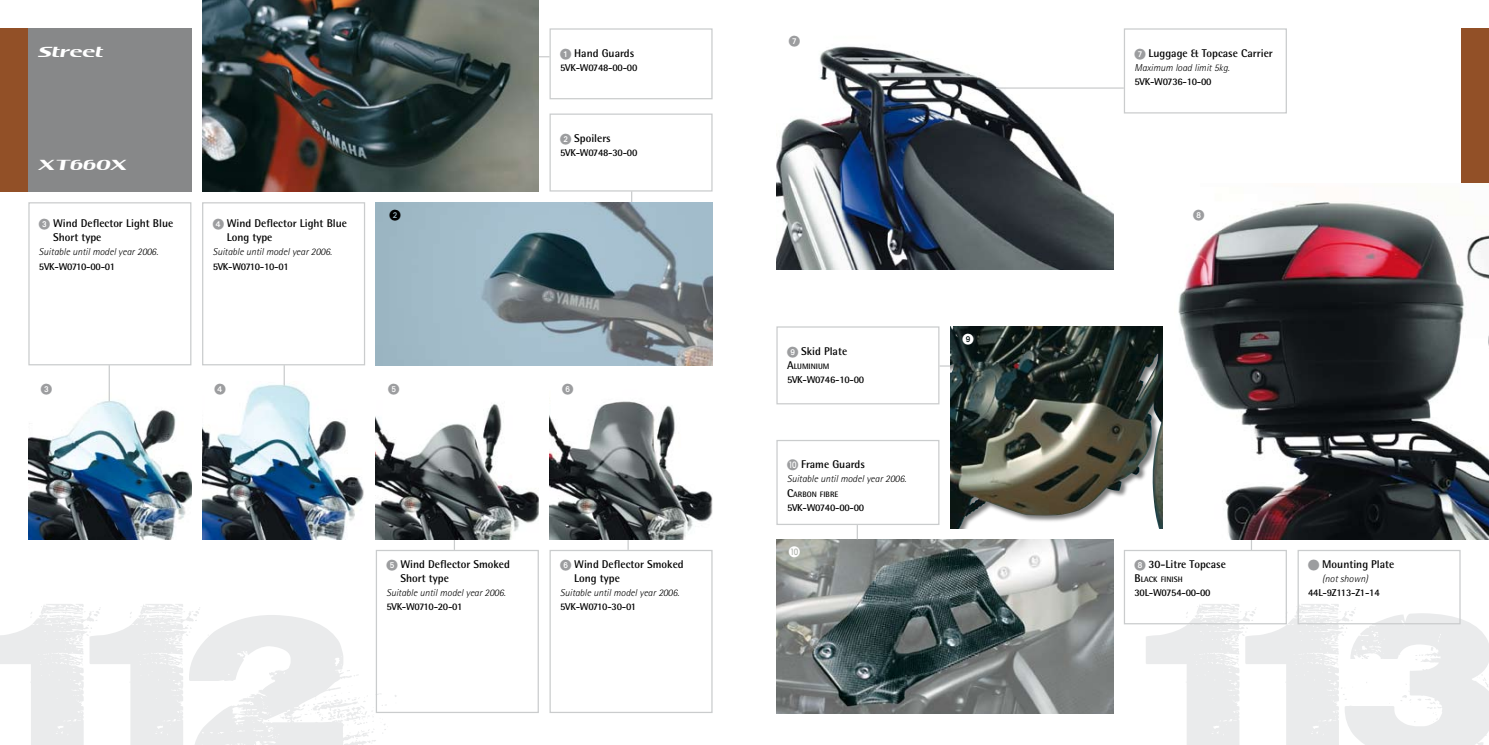
<style>
.page{position:relative;width:1489px;height:745px;background:#fff}
.page>*{position:absolute;margin:0;border:0;box-sizing:border-box;transform-origin:0 0}
.t1{font:225px "Epo XY histo Ry";color:#eaebec}
.t2{font:12.5px "Koolhoven One Zero One";letter-spacing:.05em;color:#fff}
.t3{font:700 11.25px/14.1px "Rotis Semi Sans";color:#000}
.t4{font:11.25px "European Pi One";color:#9c9d9f}
.t5{font:11.25px "European Pi One";color:#fff}
.t6{font:11.25px "European Pi One";color:#000}
.t7{font:italic 300 10px "Rotis Semi Sans";color:#000}
.t8{font:700 10px "Rotis Semi Sans";letter-spacing:-.025em;color:#000}
.t9{font:700 10px "Rotis Semi Sans";letter-spacing:-.045em;color:#000}
.t10{font:700 7.88px "Rotis Semi Sans";color:#000}
.s1{font-family:"European Pi One";font-weight:400;color:#9c9d9f}
.s2{font-size:11.25px}
</style>
<div class="page">
<div style="left:0;top:28px;width:28px;height:163px;background:#925027"></div>
<div style="left:28px;top:28px;width:163px;height:163px;background:#878889"></div>
<div style="left:1460px;top:28px;width:28px;height:163px;background:#925027"></div>
<div style="left:1123px;top:549px;width:163px;height:75px;border:1px solid #cacccd"></div>
<img style="left:776px;top:46px;width:337px;height:223px">
<img style="left:950px;top:326px;width:212px;height:202px">
<img style="left:1178px;top:184px;width:310px;height:355px">
<img style="left:776px;top:539px;width:337px;height:173px">
<div style="left:776px;top:326px;width:163px;height:78px;border:1px solid #cacccd"></div>
<div style="left:776px;top:439px;width:163px;height:85px;border:1px solid #cacccd"></div>
<div style="left:1297px;top:549px;width:163px;height:75px;border:1px solid #cacccd"></div>
<div style="left:1123px;top:28px;width:163px;height:85px;border:1px solid #cacccd"></div>
<hr style="left:996px;top:87px;width:127px;height:2px;background:#cacccd">
<svg style="left:856px;top:524px;width:1px;height:15px"></svg>
<img style="left:549px;top:401px;width:163px;height:138px">
<img style="left:202px;top:384px;width:162px;height:155px">
<img style="left:376px;top:202px;width:336px;height:163px">
<img style="left:376px;top:403px;width:163px;height:136px">
<img style="left:28px;top:376px;width:163px;height:163px">
<img style="left:202px;top:0;width:337px;height:191px">
<div style="left:376px;top:549px;width:163px;height:163px;border:1px solid #cacccd"></div>
<div style="left:549px;top:549px;width:163px;height:163px;border:1px solid #cacccd"></div>
<div style="left:549px;top:28px;width:163px;height:71px;border:1px solid #cacccd"></div>
<div style="left:28px;top:202px;width:163px;height:163px;border:1px solid #cacccd"></div>
<div style="left:202px;top:202px;width:163px;height:163px;border:1px solid #cacccd"></div>
<div style="left:549px;top:113px;width:163px;height:78px;border:1px solid #cacccd"></div>
<hr style="left:109px;top:365px;width:1px;height:36px;background:#cacccd">
<hr style="left:283px;top:365px;width:2px;height:20px;background:#cacccd">
<svg style="left:789px;top:545px;width:11px;height:11px"></svg>
<p class="t2" style="left:39px;top:44px;width:66px">Street</p>
<p class="t2" style="left:39px;top:157px;width:90px">XT660X</p>
<p class="t3" style="left:53px;top:216px;width:122px;text-indent:-14px"><span class="s1">3</span> Wind Deflector Light Blue<br>Short type</p>
<p class="t7" style="left:39px;top:246px;width:121px">Suitable until model year 2006.</p>
<p class="t9" style="left:39px;top:260px;width:78px">5VK-W0710-00-01</p>
<p class="t3" style="left:227px;top:216px;width:122px;text-indent:-14px"><span class="s1">4</span> Wind Deflector Light Blue<br>Long type</p>
<p class="t7" style="left:213px;top:246px;width:121px">Suitable until model year 2006.</p>
<p class="t9" style="left:213px;top:260px;width:77px">5VK-W0710-10-01</p>
<p class="t6" style="left:389px;top:208px;width:13px">2</p>
<p class="t3" style="left:560px;top:46px;width:76px"><span class="s1">1</span> Hand Guards</p>
<p class="t8" style="left:560px;top:61px;width:79px">5VK-W0748-00-00</p>
<p class="t3" style="left:560px;top:131px;width:52px"><span class="s1">2</span> Spoilers</p>
<p class="t8" style="left:560px;top:146px;width:79px">5VK-W0748-30-00</p>
<p class="t4" style="left:41px;top:382px;width:13px">3</p>
<p class="t4" style="left:214px;top:382px;width:13px">4</p>
<p class="t4" style="left:388px;top:382px;width:13px">5</p>
<p class="t4" style="left:562px;top:382px;width:13px">6</p>
<p class="t3" style="left:400px;top:556px;width:111px;text-indent:-14px"><span class="s1">5</span> Wind Deflector Smoked<br>Short type</p>
<p class="t7" style="left:386px;top:586px;width:121px">Suitable until model year 2006.</p>
<p class="t9" style="left:386px;top:600px;width:78px">5VK-W0710-20-01</p>
<h1 class="t1" style="left:-10px;top:513px;width:358px">112</h1>
<p class="t3" style="left:574px;top:556px;width:111px;text-indent:-14px"><span class="s1">6</span> Wind Deflector Smoked<br>Long type</p>
<p class="t7" style="left:560px;top:586px;width:121px">Suitable until model year 2006.</p>
<p class="t9" style="left:560px;top:600px;width:78px">5VK-W0710-30-01</p>
<p class="t4" style="left:788px;top:35px;width:13px">7</p>
<p class="t3" style="left:787px;top:343px;width:62px"><span class="s1">9</span> Skid Plate</p>
<p class="t10" style="left:787px;top:361px;width:44px"><span class="s2">A</span>luminium</p>
<p class="t8" style="left:787px;top:373px;width:79px">5VK-W0746-10-00</p>
<p class="t3" style="left:787px;top:457px;width:79px"><span class="s1">J</span> Frame Guards</p>
<p class="t7" style="left:787px;top:473px;width:121px">Suitable until model year 2006.</p>
<p class="t10" style="left:787px;top:489px;width:53px"><span class="s2">C</span>arbon fibre</p>
<p class="t8" style="left:787px;top:501px;width:79px">5VK-W0740-00-00</p>
<p class="t5" style="left:962px;top:332px;width:13px">9</p>
<p class="t3" style="left:1134px;top:46px;width:140px"><span class="s1">7</span> Luggage &amp; Topcase Carrier</p>
<p class="t7" style="left:1134px;top:62px;width:97px">Maximum load limit 5kg.</p>
<p class="t8" style="left:1134px;top:76px;width:79px">5VK-W0736-10-00</p>
<p class="t4" style="left:1192px;top:208px;width:13px">8</p>
<h1 class="t1" style="left:1145px;top:513px;width:354px">113</h1>
<p class="t3" style="left:1307px;top:556px;width:88px"><span class="s1">U</span> Mounting Plate</p>
<p class="t7" style="left:1322px;top:572px;width:47px">(not shown)</p>
<p class="t8" style="left:1307px;top:586px;width:73px">44L-9Z113-Z1-14</p>
<p class="t3" style="left:1134px;top:556px;width:93px"><span class="s1">8</span> 30-Litre Topcase</p>
<p class="t10" style="left:1134px;top:574px;width:50px"><span class="s2">B</span>lack finish</p>
<p class="t8" style="left:1134px;top:586px;width:78px">30L-W0754-00-00</p>
</div>
